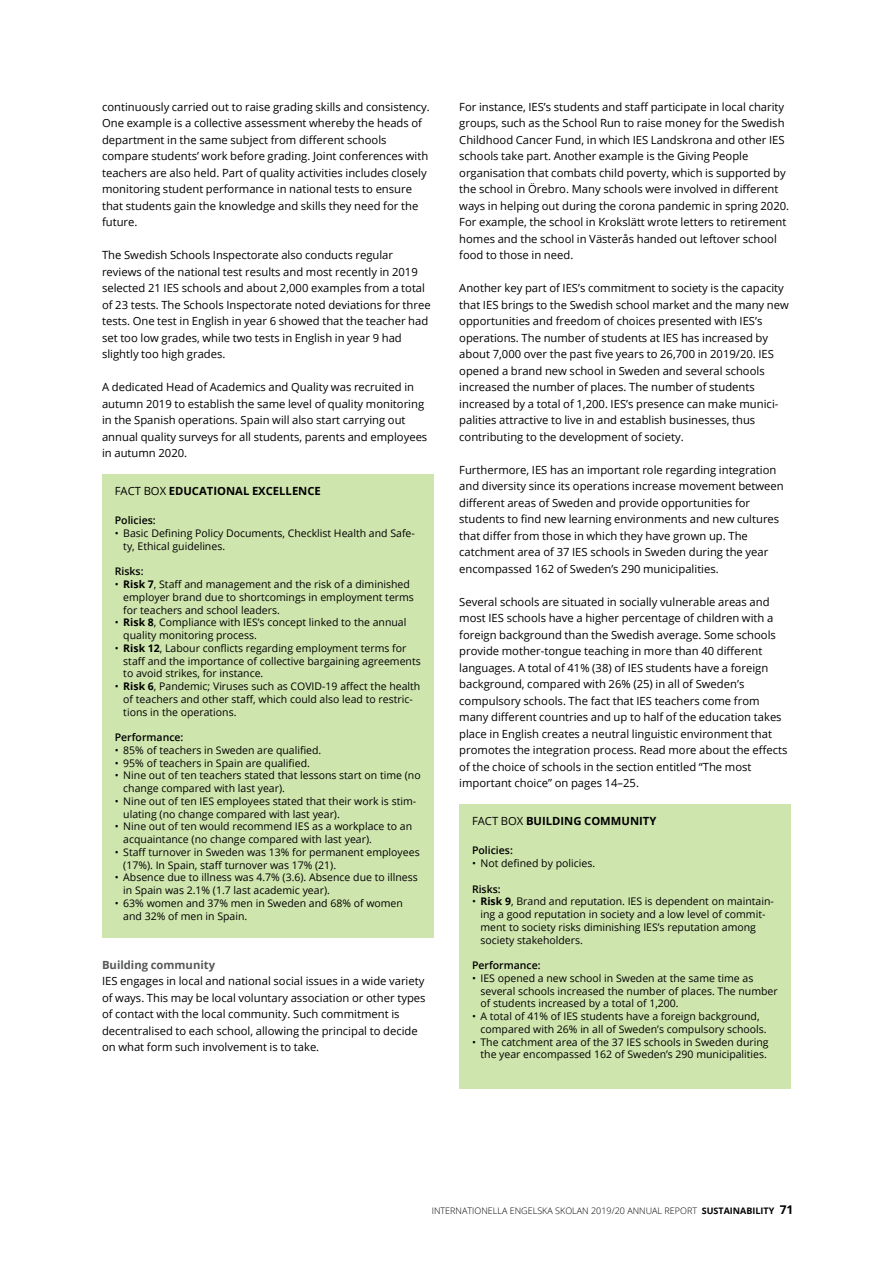
<style>
.page{position:relative;width:893px;height:1263px;background:#fff}
.page>*{position:absolute;margin:0;border:0;box-sizing:border-box;transform-origin:0 0}
.t1{font:700 12px "Open Sans";color:#000}
.t2{font:11.25px/16.5px "Open Sans";color:#000}
.t3{font:700 11.25px "Open Sans";color:#000}
.t4{font:700 11.25px "Open Sans";color:#58595b}
.t5{font:10.5px/12.8px "Open Sans";color:#000}
.t6{font:600 10.5px "Open Sans";color:#000}
.t7{font:300 9px "Open Sans";color:#000}
.s1{font-weight:400}
.s2{font-weight:700}
</style>
<div class="page">
<div style="left:102px;top:474px;width:332px;height:463px;background:#cfe5ae"></div>
<div style="left:459px;top:804px;width:332px;height:285px;background:#cfe5ae"></div>
<p class="t2" style="left:102px;top:98px;width:329px">continuously carried out to raise grading skills and consistency.<br>One example is a collective assessment whereby the heads of department in the same subject from different schools compare students’ work before grading. Joint conferences with teachers are also held. Part of quality activities includes closely monitoring student performance in national tests to ensure that students gain the knowledge and skills they need for the future.</p>
<p class="t2" style="left:102px;top:247px;width:330px">The Swedish Schools Inspectorate also conducts regular reviews of the national test results and most recently in 2019 selected 21 IES schools and about 2,000 examples from a total of 23 tests. The Schools Inspectorate noted deviations for three tests. One test in English in year 6 showed that the teacher had set too low grades, while two tests in English in year 9 had slightly too high grades.</p>
<p class="t2" style="left:102px;top:379px;width:327px">A dedicated Head of Academics and Quality was recruited in autumn 2019 to establish the same level of quality monitoring in the Spanish operations. Spain will also start carrying out annual quality surveys for all students, parents and employees in autumn 2020.</p>
<p class="t3" style="left:115px;top:483px;width:208px"><span class="s1">FACT BOX</span> EDUCATIONAL EXCELLENCE</p>
<p class="t6" style="left:115px;top:513px;width:42px">Policies:</p>
<p class="t5" style="left:123px;top:527px;width:293px;text-indent:-9px">• Basic Defining Policy Documents, Checklist Health and Safe&shy;ty, Ethical guidelines.</p>
<p class="t6" style="left:115px;top:564px;width:30px">Risks:</p>
<p class="t5" style="left:123px;top:578px;width:292px;text-indent:-9px">• <span class="s2">Risk 7</span>, Staff and management and the risk of a diminished employer brand due to shortcomings in employment terms for teachers and school leaders.</p>
<p class="t5" style="left:123px;top:616px;width:285px;text-indent:-9px">• <span class="s2">Risk 8</span>, Compliance with IES’s concept linked to the annual quality monitoring process.</p>
<p class="t5" style="left:123px;top:641px;width:299px;text-indent:-9px">• <span class="s2">Risk 12</span>, Labour conflicts regarding employment terms for staff and the importance of collective bargaining agreements to avoid strikes, for instance.</p>
<p class="t5" style="left:123px;top:680px;width:299px;text-indent:-9px">• <span class="s2">Risk 6</span>, Pandemic; Viruses such as COVID-19 affect the health of teachers and other staff, which could also lead to restric&shy;tions in the operations.</p>
<p class="t6" style="left:115px;top:730px;width:70px">Performance:</p>
<p class="t5" style="left:115px;top:743px;width:208px">• 85% of teachers in Sweden are qualified.</p>
<p class="t5" style="left:115px;top:756px;width:197px">• 95% of teachers in Spain are qualified.</p>
<p class="t5" style="left:123px;top:769px;width:299px;text-indent:-9px">• Nine out of ten teachers stated that lessons start on time (no change compared with last year).</p>
<p class="t5" style="left:123px;top:794px;width:294px;text-indent:-9px">• Nine out of ten IES employees stated that their work is stim&shy;ulating (no change compared with last year).</p>
<p class="t5" style="left:123px;top:820px;width:290px;text-indent:-9px">• Nine out of ten would recommend IES as a workplace to an acquaintance (no change compared with last year).</p>
<p class="t5" style="left:123px;top:845px;width:298px;text-indent:-9px">• Staff turnover in Sweden was 13% for permanent employees (17%). In Spain, staff turnover was 17% (21).</p>
<p class="t5" style="left:123px;top:871px;width:296px;text-indent:-9px">• Absence due to illness was 4.7% (3.6). Absence due to illness in Spain was 2.1% (1.7 last academic year).</p>
<p class="t5" style="left:123px;top:896px;width:281px;text-indent:-9px">• 63% women and 37% men in Sweden and 68% of women and 32% of men in Spain.</p>
<p class="t4" style="left:102px;top:957px;width:115px">Building community</p>
<p class="t2" style="left:102px;top:973px;width:325px">IES engages in local and national social issues in a wide variety of ways. This may be local voluntary association or other types of contact with the local community. Such commitment is decentralised to each school, allowing the principal to decide on what form such involvement is to take.</p>
<p class="t2" style="left:459px;top:98px;width:332px">For instance, IES’s students and staff participate in local charity groups, such as the School Run to raise money for the Swedish Childhood Cancer Fund, in which IES Landskrona and other IES schools take part. Another example is the Giving People organisation that combats child poverty, which is supported by the school in Örebro. Many schools were involved in different ways in helping out during the corona pandemic in spring 2020.<br>For example, the school in Krokslätt wrote letters to retirement homes and the school in Västerås handed out leftover school food to those in need.</p>
<p class="t2" style="left:459px;top:280px;width:331px">Another key part of IES’s commitment to society is the capacity that IES brings to the Swedish school market and the many new opportunities and freedom of choices presented with IES’s operations. The number of students at IES has increased by about 7,000 over the past five years to 26,700 in 2019/20. IES opened a brand new school in Sweden and several schools increased the number of places. The number of students increased by a total of 1,200. IES’s presence can make munici&shy;palities attractive to live in and establish businesses, thus contributing to the development of society.</p>
<p class="t2" style="left:459px;top:461px;width:326px">Furthermore, IES has an important role regarding integration and diversity since its operations increase movement between different areas of Sweden and provide opportunities for students to find new learning environments and new cultures that differ from those in which they have grown up. The catchment area of 37 IES schools in Sweden during the year encompassed 162 of Sweden’s 290 municipalities.</p>
<p class="t2" style="left:459px;top:593px;width:330px">Several schools are situated in socially vulnerable areas and most IES schools have a higher percentage of children with a foreign background than the Swedish average. Some schools provide mother-tongue teaching in more than 40 different languages. A total of 41% (38) of IES students have a foreign background, compared with 26% (25) in all of Sweden’s compulsory schools. The fact that IES teachers come from many different countries and up to half of the education takes place in English creates a neutral linguistic environment that promotes the integration process. Read more about the effects of the choice of schools in the section entitled “The most important choice” on pages 14–25.</p>
<p class="t3" style="left:472px;top:813px;width:186px"><span class="s1">FACT BOX</span> BUILDING COMMUNITY</p>
<p class="t6" style="left:472px;top:843px;width:42px">Policies:</p>
<p class="t5" style="left:472px;top:857px;width:125px">• Not defined by policies.</p>
<p class="t6" style="left:472px;top:881px;width:30px">Risks:</p>
<p class="t5" style="left:480px;top:895px;width:295px;text-indent:-9px">• <span class="s2">Risk 9</span>, Brand and reputation. IES is dependent on maintain&shy;ing a good reputation in society and a low level of commit&shy;ment to society risks diminishing IES’s reputation among society stakeholders.</p>
<p class="t6" style="left:472px;top:958px;width:70px">Performance:</p>
<p class="t5" style="left:480px;top:971px;width:299px;text-indent:-9px">• IES opened a new school in Sweden at the same time as several schools increased the number of places. The number of students increased by a total of 1,200.</p>
<p class="t5" style="left:480px;top:1010px;width:288px;text-indent:-9px">• A total of 41% of IES students have a foreign background, compared with 26% in all of Sweden’s compulsory schools.</p>
<p class="t5" style="left:472px;top:1035px;width:298px;text-align:right">• The catchment area of the 37 IES schools in Sweden during the year encompassed 162 of Sweden’s 290 municipalities.</p>
<p class="t7" style="left:432px;top:1205px;width:281px">INTERNATIONELLA ENGELSKA SKOLAN 2019/20 ANNUAL REPORT <span class="s2">Sustainability</span></p>
<p class="t1" style="left:780px;top:1201px;width:15px">71</p>
</div>
